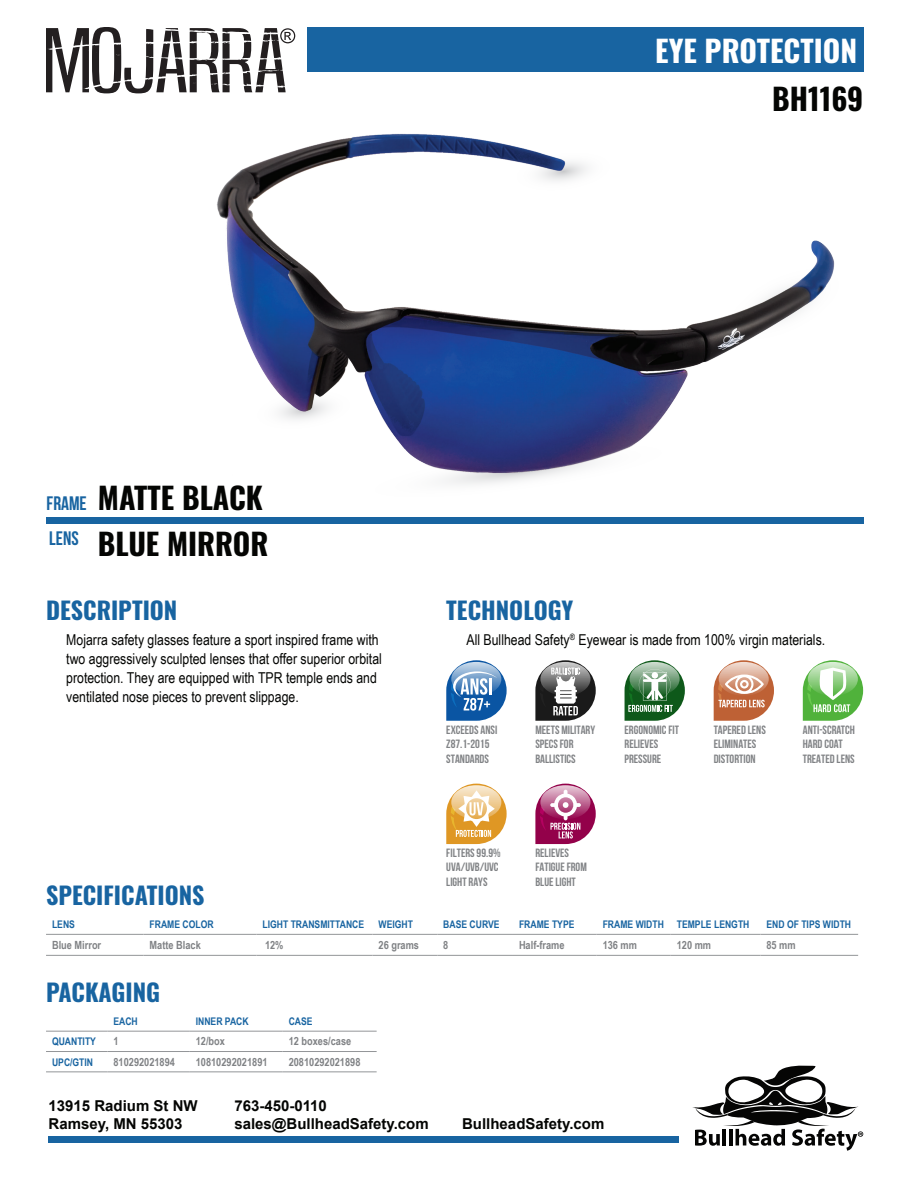
<style>
.page{position:relative;width:918px;height:1188px;background:#fff}
.page>*{position:absolute;margin:0;border:0;box-sizing:border-box;transform-origin:0 0}
.t1{font:700 30px "Oswald";color:#040503}
.Body_List{font:700 30px "Oswald";color:#fff}
.Body_Features{font:700 24px "Oswald";color:#1864a1}
.Left_Title{font:700 19.5px "Bebas Neue";color:#1864a1}
.Body_Bullets{font:15px/18.8px "Arial Narrow";color:#040503}
.t2{font:700 15px "Arial";color:#040503}
.t3{font:12px/14.4px "Bebas Neue";color:#808285}
.t4{font:700 12px/14.4px "Bebas Neue";color:#808285}
.TBL_Regular_SX{font:700 11.25px "Arial Narrow";color:#808285}
.TBL_Header_SX{font:700 11.25px "Arial Narrow";color:#808285}
.TBL_Header_SX-2{font:700 10.5px "Arial Narrow";color:#1864a1}
</style>
<div class="page">
<svg style="left:692px;top:1065px;width:171px;height:86px"></svg>
<div style="left:49px;top:1137px;width:630px;height:6px;background:#1864a1"></div>
<hr style="left:46px;top:1031px;width:61px;height:1px;background:#939598">
<hr style="left:107px;top:1031px;width:83px;height:1px;background:#939598">
<hr style="left:190px;top:1031px;width:93px;height:1px;background:#939598">
<hr style="left:283px;top:1031px;width:94px;height:1px;background:#939598">
<hr style="left:46px;top:1051px;width:61px;height:1px;background:#939598">
<hr style="left:107px;top:1051px;width:83px;height:1px;background:#939598">
<hr style="left:190px;top:1051px;width:93px;height:1px;background:#939598">
<hr style="left:283px;top:1051px;width:94px;height:1px;background:#939598">
<hr style="left:46px;top:1071px;width:61px;height:1px;background:#939598">
<hr style="left:107px;top:1071px;width:83px;height:1px;background:#939598">
<hr style="left:190px;top:1071px;width:93px;height:1px;background:#939598">
<hr style="left:283px;top:1071px;width:94px;height:1px;background:#939598">
<hr style="left:46px;top:934px;width:98px;height:1px;background:#939598">
<hr style="left:144px;top:934px;width:112px;height:1px;background:#939598">
<hr style="left:256px;top:934px;width:117px;height:1px;background:#939598">
<hr style="left:373px;top:934px;width:64px;height:1px;background:#939598">
<hr style="left:437px;top:934px;width:76px;height:1px;background:#939598">
<hr style="left:513px;top:934px;width:84px;height:1px;background:#939598">
<hr style="left:597px;top:934px;width:74px;height:1px;background:#939598">
<hr style="left:671px;top:934px;width:89px;height:1px;background:#939598">
<hr style="left:760px;top:934px;width:98px;height:1px;background:#939598">
<hr style="left:46px;top:955px;width:98px;height:1px;background:#939598">
<hr style="left:144px;top:955px;width:112px;height:1px;background:#939598">
<hr style="left:256px;top:955px;width:117px;height:1px;background:#939598">
<hr style="left:373px;top:955px;width:64px;height:1px;background:#939598">
<hr style="left:437px;top:955px;width:76px;height:1px;background:#939598">
<hr style="left:513px;top:955px;width:84px;height:1px;background:#939598">
<hr style="left:597px;top:955px;width:74px;height:1px;background:#939598">
<hr style="left:671px;top:955px;width:89px;height:1px;background:#939598">
<hr style="left:760px;top:955px;width:98px;height:1px;background:#939598">
<svg style="left:714px;top:660px;width:60px;height:61px"></svg>
<svg style="left:803px;top:660px;width:60px;height:61px"></svg>
<svg style="left:625px;top:660px;width:60px;height:61px"></svg>
<svg style="left:535px;top:660px;width:61px;height:61px"></svg>
<svg style="left:535px;top:784px;width:61px;height:60px"></svg>
<svg style="left:446px;top:660px;width:61px;height:61px"></svg>
<svg style="left:446px;top:784px;width:61px;height:60px"></svg>
<div style="left:308px;top:27px;width:556px;height:44px;background:#1864a1"></div>
<div style="left:46px;top:517px;width:817px;height:7px;background:#1864a1"></div>
<img style="left:217px;top:133px;width:618px;height:348px">
<svg style="left:46px;top:27px;width:249px;height:66px"></svg>
<p class="Body_List" style="left:655px;top:35px;width:203px">EYE PROTECTION</p>
<p class="t1" style="left:772px;top:83px;width:93px">BH1169</p>
<p class="Left_Title" style="left:47px;top:493px;width:42px">FRAME</p>
<p class="t1" style="left:98px;top:482px;width:167px">MATTE BLACK</p>
<p class="Left_Title" style="left:49px;top:528px;width:31px">LENS</p>
<p class="t1" style="left:98px;top:528px;width:172px">BLUE MIRROR</p>
<p class="Body_Features" style="left:46px;top:598px;width:133px">DESCRIPTION</p>
<p class="Body_Bullets" style="left:66px;top:630px;width:317px">Mojarra safety glasses feature a sport inspired frame with two aggressively sculpted lenses that offer superior orbital protection. They are equipped with TPR temple ends and ventilated nose pieces to prevent slippage.</p>
<p class="Body_Features" style="left:46px;top:883px;width:160px">SPECIFICATIONS</p>
<p class="Body_Features" style="left:446px;top:598px;width:128px">TECHNOLOGY</p>
<p class="Body_Bullets" style="left:467px;top:630px;width:360px">All Bullhead Safety<sup>®</sup> Eyewear is made from 100% virgin materials.</p>
<p class="t3" style="left:446px;top:722px;width:53px">EXCEEDS ANSI<br>Z87.1-2015<br>STANDARDS</p>
<p class="t3" style="left:446px;top:846px;width:56px">FILTERS 99.9%<br>UVA/UVB/UVC<br>LIGHT RAYS</p>
<p class="t3" style="left:535px;top:722px;width:61px">MEETS MILITARY<br>SPECS FOR<br>BALLISTICS</p>
<p class="t3" style="left:625px;top:722px;width:56px">ERGONOMIC FIT<br>RELIEVES<br>PRESSURE</p>
<p class="t3" style="left:535px;top:846px;width:53px">RELIEVES<br>FATIGUE FROM<br>BLUE LIGHT</p>
<p class="t3" style="left:714px;top:722px;width:54px">TAPERED LENS<br>ELIMINATES<br>DISTORTION</p>
<p class="t4" style="left:803px;top:722px;width:54px">ANTI-SCRATCH<br>HARD COAT<br>TREAtED LENS</p>
<p class="TBL_Header_SX-2" style="left:52px;top:917px;width:24px">LENS</p>
<p class="TBL_Header_SX-2" style="left:150px;top:917px;width:66px">FRAME COLOR</p>
<p class="TBL_Header_SX-2" style="left:262px;top:917px;width:103px">LIGHT TRANSMITTANCE</p>
<p class="TBL_Header_SX-2" style="left:379px;top:917px;width:36px">WEIGHT</p>
<p class="TBL_Header_SX-2" style="left:443px;top:917px;width:58px">BASE CURVE</p>
<p class="TBL_Header_SX-2" style="left:519px;top:917px;width:57px">FRAME TYPE</p>
<p class="TBL_Header_SX-2" style="left:603px;top:917px;width:63px">FRAME WIDTH</p>
<p class="TBL_Header_SX-2" style="left:677px;top:917px;width:74px">TEMPLE LENGTH</p>
<p class="TBL_Header_SX-2" style="left:766px;top:917px;width:86px">END OF TIPS WIDTH</p>
<p class="TBL_Regular_SX" style="left:52px;top:936px;width:51px">Blue Mirror</p>
<p class="TBL_Regular_SX" style="left:150px;top:936px;width:53px">Matte Black</p>
<p class="TBL_Regular_SX" style="left:265px;top:936px;width:20px">12%</p>
<p class="TBL_Regular_SX" style="left:379px;top:936px;width:42px">26 grams</p>
<p class="TBL_Regular_SX" style="left:443px;top:936px;width:7px">8</p>
<p class="TBL_Regular_SX" style="left:519px;top:936px;width:47px">Half-frame</p>
<p class="TBL_Header_SX" style="left:603px;top:936px;width:36px">136 mm</p>
<p class="TBL_Regular_SX" style="left:677px;top:936px;width:36px">120 mm</p>
<p class="TBL_Regular_SX" style="left:766px;top:936px;width:31px">85 mm</p>
<p class="Body_Features" style="left:46px;top:979px;width:116px">PACKAGING</p>
<p class="TBL_Header_SX-2" style="left:113px;top:1014px;width:26px">EACH</p>
<p class="TBL_Header_SX-2" style="left:196px;top:1014px;width:54px">INNER PACK</p>
<p class="TBL_Header_SX-2" style="left:289px;top:1014px;width:25px">CASE</p>
<p class="TBL_Header_SX-2" style="left:52px;top:1034px;width:46px">QUANTITY</p>
<p class="TBL_Regular_SX" style="left:113px;top:1033px;width:7px">1</p>
<p class="TBL_Regular_SX" style="left:196px;top:1033px;width:31px">12/box</p>
<p class="TBL_Regular_SX" style="left:289px;top:1033px;width:64px">12 boxes/case</p>
<p class="TBL_Header_SX-2" style="left:52px;top:1054px;width:43px">UPC/GTIN</p>
<p class="TBL_Regular_SX" style="left:113px;top:1053px;width:63px">810292021894</p>
<p class="TBL_Regular_SX" style="left:196px;top:1053px;width:73px">10810292021891</p>
<p class="TBL_Regular_SX" style="left:289px;top:1053px;width:73px">20810292021898</p>
<p class="t2" style="left:49px;top:1095px;width:151px">13915 Radium St NW</p>
<p class="t2" style="left:49px;top:1113px;width:135px">Ramsey, MN 55303</p>
<p class="t2" style="left:234px;top:1095px;width:94px">763-450-0110</p>
<p class="t2" style="left:234px;top:1113px;width:196px">sales@BullheadSafety.com</p>
<p class="t2" style="left:462px;top:1114px;width:144px">BullheadSafety.com</p>
</div>
